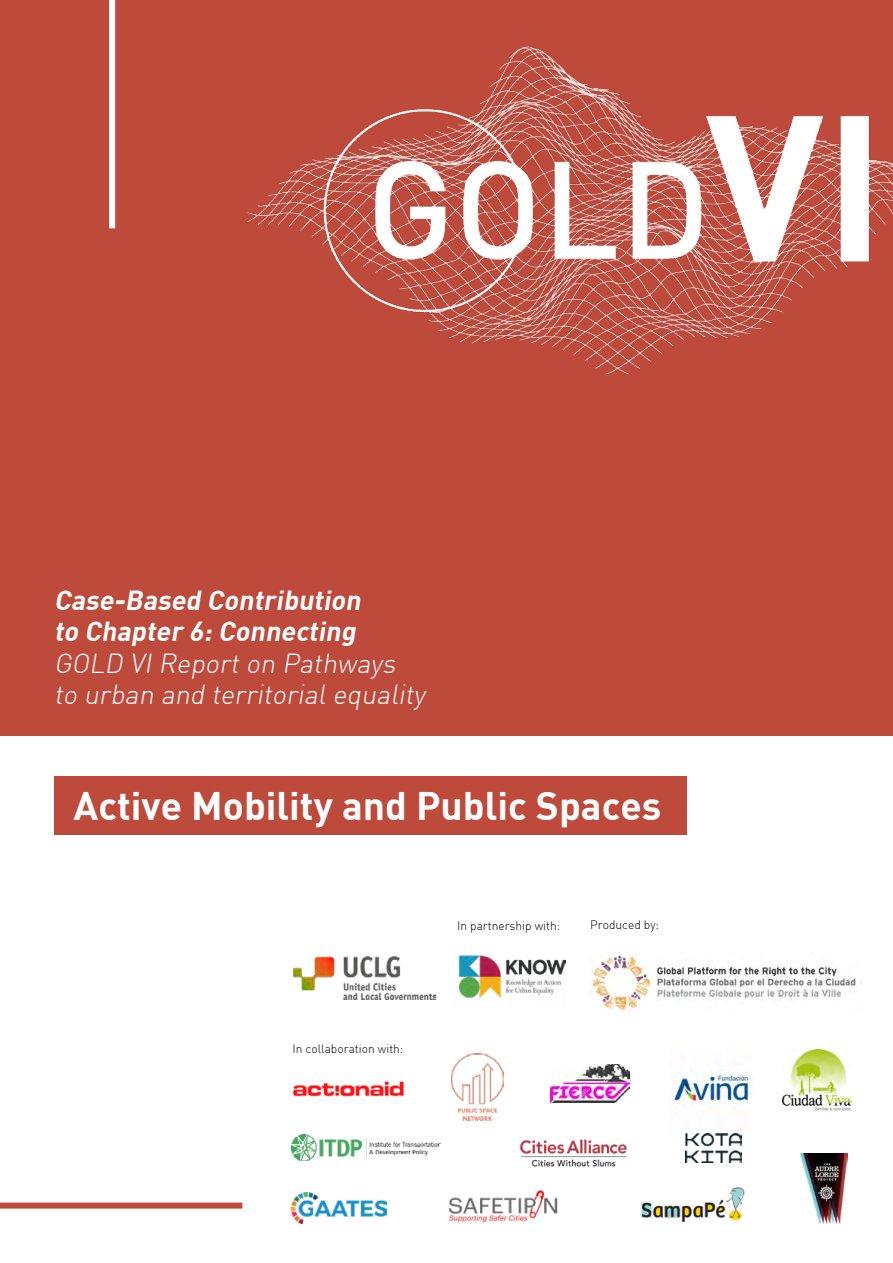
<style>
.page{position:relative;width:893px;height:1263px;background:#fff}
.page>*{position:absolute;margin:0;border:0;box-sizing:border-box;transform-origin:0 0}
.t1{font:700 39px "DIN";color:#fff}
.t2{font:italic 300 27px/31.5px "DIN";color:#fff}
.t3{font:italic 700 27px/31.5px "DIN";color:#fff}
.t4{font:300 12px "DIN";color:#000}
</style>
<div class="page">
<div style="left:0;top:0;width:893px;height:736px;background:#bd4a3b"></div>
<div style="left:109px;top:0;width:6px;height:228px;background:#fff"></div>
<div style="left:54px;top:776px;width:632px;height:59px;background:#bd4a3b"></div>
<img style="left:246px;top:46px;width:647px;height:329px">
<div style="left:0;top:1202px;width:242px;height:6px;background:#bd4a3b"></div>
<img style="left:460px;top:955px;width:105px;height:44px">
<img style="left:293px;top:957px;width:143px;height:43px">
<img style="left:519px;top:1139px;width:108px;height:28px">
<img style="left:589px;top:952px;width:273px;height:59px">
<img style="left:801px;top:1153px;width:47px;height:71px">
<img style="left:685px;top:1133px;width:56px;height:30px">
<img style="left:452px;top:1053px;width:52px;height:68px">
<img style="left:670px;top:1070px;width:83px;height:35px">
<img style="left:551px;top:1064px;width:79px;height:38px">
<img style="left:292px;top:1192px;width:94px;height:31px">
<img style="left:292px;top:1135px;width:149px;height:25px">
<img style="left:448px;top:1190px;width:110px;height:33px">
<img style="left:640px;top:1187px;width:105px;height:35px">
<img style="left:783px;top:1049px;width:69px;height:61px">
<img style="left:293px;top:1081px;width:111px;height:16px">
<p class="t3" style="left:54px;top:583px;width:313px">Case-Based Contribution to Chapter 6:Connecting</p>
<p class="t2" style="left:54px;top:647px;width:378px">GOLD VI Report on Pathways to urban and territorial equality</p>
<h1 class="t1" style="left:73px;top:780px;width:589px">Active Mobility and Public Spaces</h1>
<p class="t4" style="left:292px;top:1041px;width:112px">In collaboration with:</p>
<p class="t4" style="left:457px;top:918px;width:105px">In partnership with:</p>
<p class="t4" style="left:590px;top:917px;width:70px">Produced by:</p>
</div>
